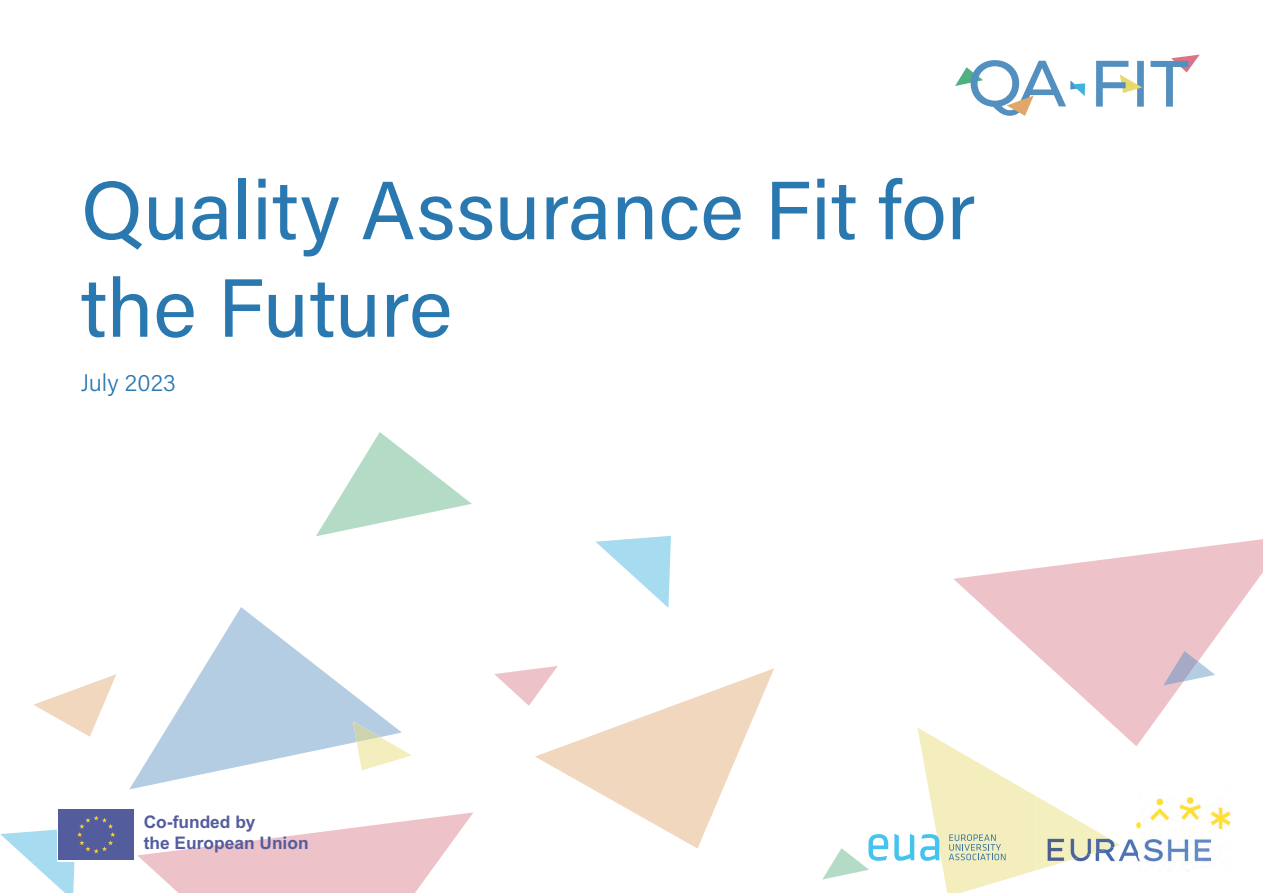
<style>
.page{position:relative;width:1263px;height:893px;background:#fff}
.page>*{position:absolute;margin:0;border:0;box-sizing:border-box;transform-origin:0 0}
.t1{font:82.5px/97.5px "Acumin Pro";color:#2a78b0}
.t2{font:300 24px "Acumin Pro";color:#2a78b0}
.t3{font:700 17.4px/20.9px "Arial";color:#283485}
</style>
<div class="page">
<svg style="left:129px;top:607px;width:258px;height:182px"></svg>
<svg style="left:316px;top:432px;width:156px;height:104px"></svg>
<svg style="left:954px;top:539px;width:309px;height:207px"></svg>
<svg style="left:595px;top:536px;width:76px;height:72px"></svg>
<svg style="left:1150px;top:55px;width:50px;height:52px"></svg>
<svg style="left:955px;top:60px;width:130px;height:56px"></svg>
<svg style="left:1096px;top:61px;width:48px;height:46px"></svg>
<svg style="left:1163px;top:651px;width:52px;height:35px"></svg>
<svg style="left:33px;top:674px;width:83px;height:63px"></svg>
<svg style="left:137px;top:812px;width:336px;height:81px"></svg>
<svg style="left:353px;top:721px;width:59px;height:49px"></svg>
<svg style="left:494px;top:666px;width:280px;height:183px"></svg>
<svg style="left:823px;top:834px;width:65px;height:45px"></svg>
<svg style="left:894px;top:727px;width:141px;height:166px"></svg>
<img style="left:1035px;top:797px;width:196px;height:74px">
<img style="left:1035px;top:796px;width:65px;height:37px">
<img style="left:1035px;top:833px;width:86px;height:37px">
<div style="left:58px;top:809px;width:76px;height:51px;background:#535c9d"></div>
<svg style="left:0;top:815px;width:115px;height:78px"></svg>
<p class="t1" style="left:81px;top:158px;width:896px">Quality Assurance Fit for the Future</p>
<p class="t2" style="left:81px;top:366px;width:97px">July 2023</p>
<p class="t3" style="left:144px;top:812px;width:166px">Co-funded by<br>the European Union</p>
</div>
